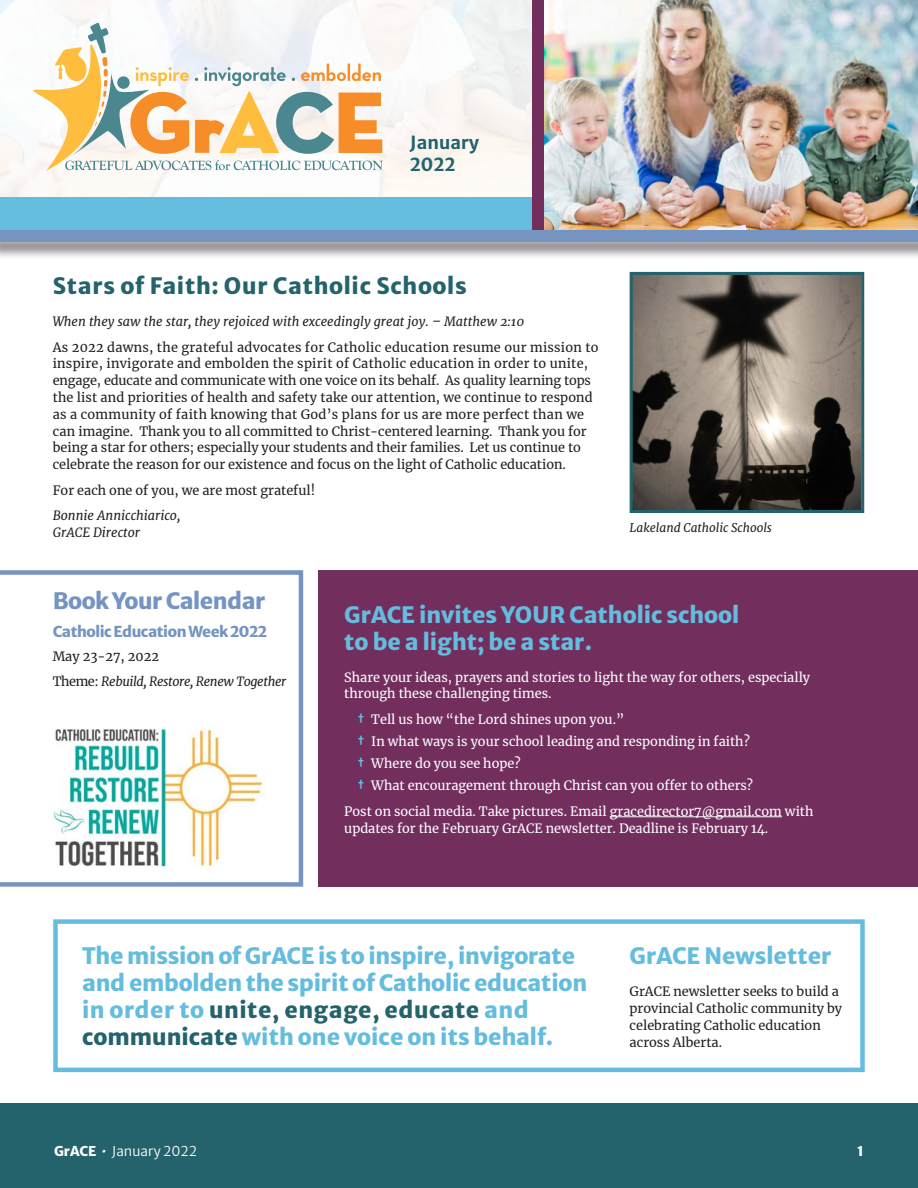
<style>
.page{position:relative;width:918px;height:1188px;background:#fff}
.page>*{position:absolute;margin:0;border:0;box-sizing:border-box;transform-origin:0 0}
.Headings{font:800 22.5px/27px "Merriweather Sans";color:#64bdde}
.Headings-2{font:800 22.5px "Merriweather Sans";letter-spacing:.03em;color:#24636c}
.Headings-3{font:800 22.5px "Merriweather Sans";letter-spacing:-.02em;color:#7594c1}
.t1{font:700 18px "Merriweather Sans";color:#24636c}
.Titles{font:800 15px "Merriweather Sans";letter-spacing:-.03em;color:#7594c1}
.Titles-2{font:13.5px "Merriweather Sans";color:#fff}
.Titles-3{font:800 13.5px "Merriweather Sans";color:#fff}
.Multi_Column_Paragra{font:12.75px/16.8px "Merriweather";color:#231f20}
.Single_Column_Paragr{font:12.75px/16.8px "Merriweather";color:#fff}
.Multi_Column_Paragra-2{font:italic 12.75px/16.8px "Merriweather";color:#231f20}
.Single_Column_Paragr-2{font:italic 12.75px "Merriweather";letter-spacing:-.03em;color:#231f20}
.Single_Column_Paragr-3{font:12.75px "Merriweather";color:#231f20}
.Single_Column_Paragr-4{font:italic 12px "Merriweather";color:#231f20}
.s1{font-style:normal}
.s2{font-family:"Merriweather Sans";font-weight:700;color:#64bdde}
.s3{color:#24636c}
.s4{font-weight:800}
.s5{font-weight:700;font-style:italic}
</style>
<div class="page">
<div style="left:0;top:1104px;width:918px;height:84px;background:#24636c"></div>
<div style="left:319px;top:570px;width:599px;height:317px;background:#722f5e"></div>
<img style="left:634px;top:276px;width:226px;height:233px">
<div style="left:630px;top:272px;width:234px;height:241px;border:3px solid #24636c"></div>
<div style="left:53px;top:919px;width:812px;height:153px;border:4px solid #64bdde"></div>
<hr style="left:610px;top:816px;width:172px;height:1px;background:#fff">
<svg style="left:0;top:570px;width:303px;height:317px"></svg>
<img style="left:544px;top:0;width:374px;height:230px">
<div style="left:0;top:0;width:532px;height:199px;background:linear-gradient(to right,#fcfbfb,#f8f7f5)"></div>
<svg style="left:33px;top:23px;width:350px;height:148px"></svg>
<div style="left:0;top:198px;width:532px;height:38px;background:#64bdde"></div>
<div style="left:532px;top:0;width:12px;height:236px;background:#722f5e"></div>
<div style="left:0;top:232px;width:918px;height:29px;background:#231f20;opacity:.5"></div>
<div style="left:0;top:230px;width:918px;height:12px;background:#7594c1"></div>
<p class="t1" style="left:410px;top:127px;width:71px">January</p>
<p class="t1" style="left:410px;top:148px;width:47px">2022</p>
<p class="Headings-2" style="left:53px;top:266px;width:415px">Stars of Faith: Our Catholic Schools</p>
<p class="Multi_Column_Paragra-2" style="left:53px;top:313px;width:473px">When they saw the star, they rejoiced with exceedingly great joy. – Matthew 2:10</p>
<p class="Multi_Column_Paragra" style="left:53px;top:338px;width:547px">As 2022 dawns, the grateful advocates for Catholic education resume our mission to inspire, invigorate and embolden the spirit of Catholic education in order to unite, engage, educate and communicate with one voice on its behalf. As quality learning tops the list and priorities of health and safety take our attention, we continue to respond as a community of faith knowing that God’s plans for us are more perfect than we can imagine. Thank you to all committed to Christ-centered learning. Thank you for being a star for others; especially your students and their families. Let us continue to celebrate the reason for our existence and focus on the light of Catholic education.</p>
<p class="Multi_Column_Paragra" style="left:53px;top:481px;width:264px">For each one of you, we are most grateful!</p>
<p class="Multi_Column_Paragra-2" style="left:53px;top:507px;width:129px">Bonnie Annicchiarico,<br>GrACE Director</p>
<p class="Single_Column_Paragr-4" style="left:630px;top:521px;width:144px">Lakeland Catholic Schools</p>
<p class="Headings-3" style="left:53px;top:581px;width:214px">Book Your Calendar</p>
<p class="Titles" style="left:53px;top:618px;width:216px">Catholic Education Week 2022</p>
<p class="Single_Column_Paragr-3" style="left:53px;top:647px;width:108px">May 23-27, 2022</p>
<p class="Single_Column_Paragr-2" style="left:53px;top:673px;width:235px"><span class="s1">Theme:</span> Rebuild, Restore, Renew Together</p>
<p class="Headings" style="left:344px;top:598px;width:397px">GrACE invites YOUR Catholic school to be a light; be a star.</p>
<p class="Single_Column_Paragr" style="left:344px;top:668px;width:467px">Share your ideas, prayers and stories to light the way for others, especially through these challenging times.</p>
<p class="Single_Column_Paragr" style="left:358px;top:710px;width:268px"><span class="s2">†</span> Tell us how “the Lord shines upon you.”</p>
<p class="Single_Column_Paragr" style="left:358px;top:733px;width:394px"><span class="s2">†</span> In what ways is your school leading and responding in faith?</p>
<p class="Single_Column_Paragr" style="left:358px;top:755px;width:164px"><span class="s2">†</span> Where do you see hope?</p>
<p class="Single_Column_Paragr" style="left:358px;top:777px;width:397px"><span class="s2">†</span> What encouragement through Christ can you offer to others?</p>
<p class="Single_Column_Paragr" style="left:344px;top:802px;width:471px">Post on social media. Take pictures. Email gracedirector7@gmail.com with updates for the February GrACE newsletter. Deadline is February 14.</p>
<p class="Headings" style="left:82px;top:940px;width:507px">The mission of GrACE is to inspire, invigorate and embolden the spirit of Catholic education in order to <span class="s3">unite, engage, educate</span> and <span class="s3">communicate</span> with one voice on its behalf.</p>
<p class="Headings" style="left:630px;top:940px;width:204px">GrACE Newsletter</p>
<p class="Multi_Column_Paragra" style="left:630px;top:983px;width:214px">GrACE newsletter seeks to build a provincial Catholic community by celebrating Catholic education across Alberta.</p>
<p class="Titles-2" style="left:54px;top:1140px;width:145px"><span class="s4">GrACE</span> <span class="s5">•</span> January 2022</p>
<p class="Titles-3" style="left:857px;top:1140px;width:8px">1</p>
</div>
